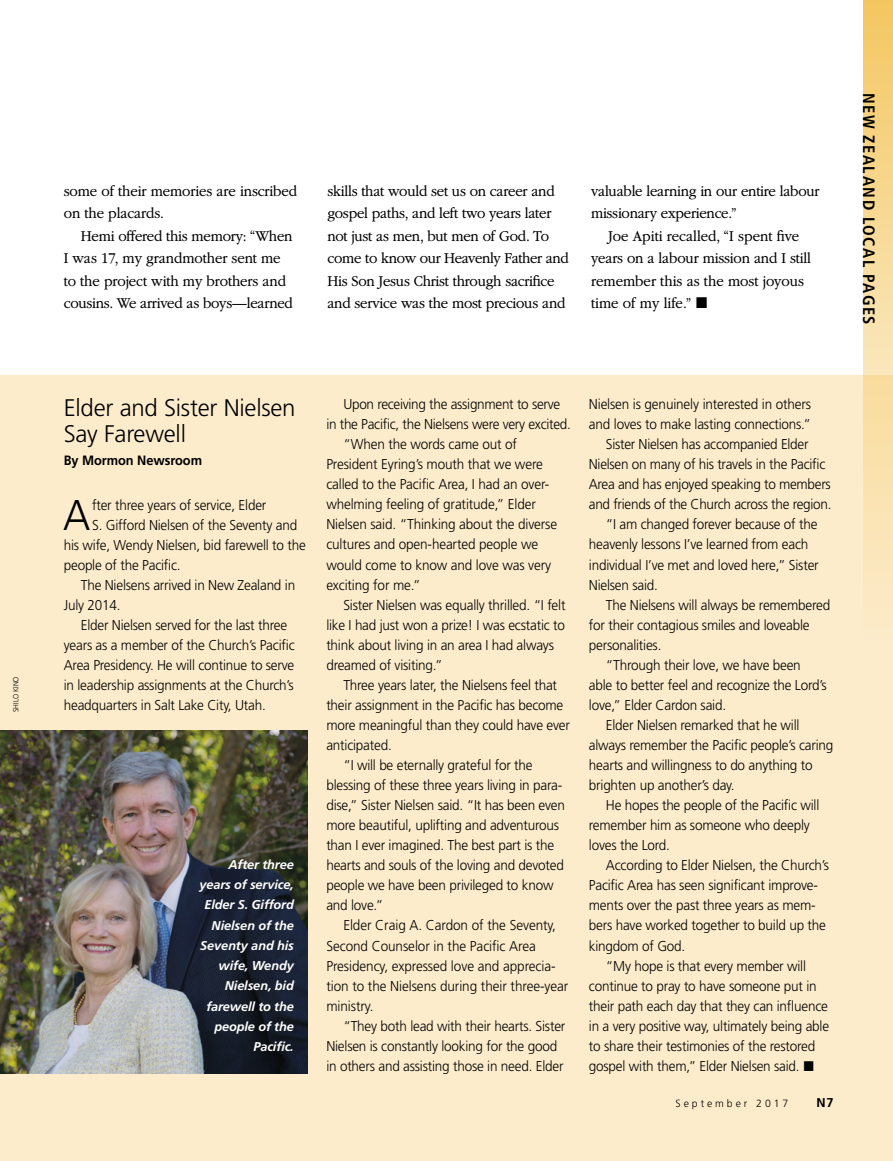
<style>
.page{position:relative;width:893px;height:1161px;background:#fff}
.page>*{position:absolute;margin:0;border:0;box-sizing:border-box;transform-origin:0 0}
.QUOTE_para_first_NEW{font:300 42.9px "Frutigerlds Lat";color:#000;scale:.95 1}
.TOPIC-1_title_NEWS_m{font:300 24px/25.5px "Frutigerlds Lat";letter-spacing:-.01em;color:#000}
.Section_title__maste{font:700 condensed 16.5px "Frutigerlds Lat";letter-spacing:.09em;color:#000}
.ARTCL_para_NEWS{font:300 15.75px/22.5px "Garamondlds Lat Plus";letter-spacing:-.02em;color:#000;scale:.95 1}
.Quote_para_NEWS{font:300 14.25px/20.1px "Frutigerlds Lat";letter-spacing:-.015em;color:#000;scale:.95 1}
.QUOTE_para_first_NEW-2{font:300 14.25px "Frutigerlds Lat";letter-spacing:-.015em;color:#000;scale:.95 1}
.ARTCL-BY_para_first{font:700 13.5px "Frutigerlds Lat";letter-spacing:-.005em;color:#000;scale:.95 1}
.FIGimg_CAP_para_NEWS{font:italic 700 12.75px/20.2px "Frutigerlds Lat";letter-spacing:-.01em;color:#fff;text-align:right}
.t1{font:700 12.75px "Frutigerlds Lat";color:#000}
.t2{font:300 10.5px "Frutigerlds Lat";letter-spacing:.28em;color:#000}
.FIGimg-CRDT_para_FL{font:300 7.5px "Frutigerlds Lat";letter-spacing:-.01em;color:#000;scale:.95 1}
</style>
<div class="page">
<div style="left:0;top:376px;width:893px;height:785px;background:#fdeccb"></div>
<svg style="left:863px;top:0;width:30px;height:585px;background:#f8da99"></svg>
<img style="left:0;top:730px;width:308px;height:343px">
<p class="FIGimg-CRDT_para_FL" style="left:10px;top:712px;width:39px;rotate:-90deg">SHILO KINO</p>
<p class="ARTCL_para_NEWS" style="left:64px;top:179px;width:247px">some of their memories are inscribed on the placards.</p>
<p class="ARTCL_para_NEWS" style="left:64px;top:224px;width:243px;text-indent:17px">Hemi offered this memory: “When I was 17, my grandmother sent me to the project with my brothers and cousins. We arrived as boys—learned</p>
<p class="ARTCL_para_NEWS" style="left:327px;top:179px;width:255px">skills that would set us on career and gospel paths, and left two years later not just as men, but men of God. To come to know our Heavenly Father and His Son Jesus Christ through sacrifice and service was the most precious and</p>
<p class="ARTCL_para_NEWS" style="left:591px;top:179px;width:242px">valuable learning in our entire labour missionary experience.”</p>
<p class="ARTCL_para_NEWS" style="left:591px;top:224px;width:233px;text-indent:17px">Joe Apiti recalled, “I spent five years on a labour mission and I still remember this as the most joyous time of my life.” ◼</p>
<p class="TOPIC-1_title_NEWS_m" style="left:64px;top:395px;width:233px">Elder and Sister Nielsen<br>Say Farewell</p>
<p class="ARTCL-BY_para_first" style="left:64px;top:450px;width:147px">By Mormon Newsroom</p>
<p class="QUOTE_para_first_NEW" style="left:63px;top:484px;width:30px">A</p>
<p class="QUOTE_para_first_NEW-2" style="left:92px;top:495px;width:185px">fter three years of service, Elder</p>
<p class="QUOTE_para_first_NEW-2" style="left:92px;top:515px;width:218px">S. Gifford Nielsen of the Seventy and</p>
<p class="QUOTE_para_first_NEW-2" style="left:64px;top:535px;width:256px">his wife, Wendy Nielsen, bid farewell to the</p>
<p class="QUOTE_para_first_NEW-2" style="left:64px;top:555px;width:125px">people of the Pacific.</p>
<p class="Quote_para_NEWS" style="left:64px;top:575px;width:245px;text-indent:17px">The Nielsens arrived in New Zealand in<br>July 2014.</p>
<p class="Quote_para_NEWS" style="left:64px;top:615px;width:245px;text-indent:17px">Elder Nielsen served for the last three years as a member of the Church’s Pacific Area Presidency. He will continue to serve in leadership assignments at the Church’s headquarters in Salt Lake City, Utah.</p>
<p class="FIGimg_CAP_para_NEWS" style="left:199px;top:854px;width:96px">After three years of service,<br>Elder S. Gifford<br>Nielsen of the<br>Seventy and his wife, Wendy<br>Nielsen, bid farewell to the people of the<br>Pacific.</p>
<p class="Quote_para_NEWS" style="left:326px;top:394px;width:259px;text-align:center">Upon receiving the assignment to serve<br>in the Pacific, the Nielsens were very excited.</p>
<p class="Quote_para_NEWS" style="left:326px;top:434px;width:244px;text-indent:17px">“When the words came out of President Eyring’s mouth that we were called to the Pacific Area, I had an over&shy;whelming feeling of gratitude,” Elder Nielsen said. “Thinking about the diverse cultures and open-hearted people we would come to know and love was very exciting for me.”</p>
<p class="Quote_para_NEWS" style="left:326px;top:594px;width:253px;text-indent:17px">Sister Nielsen was equally thrilled. “I felt like I had just won a prize! I was ecstatic to think about living in an area I had always dreamed of visiting.”</p>
<p class="Quote_para_NEWS" style="left:326px;top:674px;width:258px;text-indent:17px">Three years later, the Nielsens feel that their assignment in the Pacific has become more meaningful than they could have ever anticipated.</p>
<p class="Quote_para_NEWS" style="left:326px;top:755px;width:253px;text-indent:17px">“I will be eternally grateful for the blessing of these three years living in para&shy;dise,” Sister Nielsen said. “It has been even more beautiful, uplifting and adventurous than I ever imagined. The best part is the hearts and souls of the loving and devoted people we have been privileged to know and love.”</p>
<p class="Quote_para_NEWS" style="left:326px;top:915px;width:256px;text-indent:17px">Elder Craig A. Cardon of the Seventy, Second Counselor in the Pacific Area Presidency, expressed love and apprecia&shy;tion to the Nielsens during their three-year ministry.</p>
<p class="Quote_para_NEWS" style="left:326px;top:1015px;width:253px;text-indent:17px">“They both lead with their hearts. Sister<br>Nielsen is constantly looking for the good in others and assisting those in need. Elder</p>
<p class="Quote_para_NEWS" style="left:589px;top:394px;width:235px">Nielsen is genuinely interested in others and loves to make lasting connections.”</p>
<p class="Quote_para_NEWS" style="left:589px;top:434px;width:257px;text-align:center">Sister Nielsen has accompanied Elder Nielsen on many of his travels in the Pacific Area and has enjoyed speaking to members and friends of the Church across the region.</p>
<p class="Quote_para_NEWS" style="left:589px;top:514px;width:243px;text-indent:17px">“I am changed forever because of the heavenly lessons I’ve learned from each individual I’ve met and loved here,” Sister Nielsen said.</p>
<p class="Quote_para_NEWS" style="left:589px;top:594px;width:256px;text-indent:17px">The Nielsens will always be remembered for their contagious smiles and loveable personalities.</p>
<p class="Quote_para_NEWS" style="left:589px;top:654px;width:252px;text-indent:17px">“Through their love, we have been able to better feel and recognize the Lord’s love,” Elder Cardon said.</p>
<p class="Quote_para_NEWS" style="left:589px;top:715px;width:259px;text-indent:17px">Elder Nielsen remarked that he will always remember the Pacific people’s caring hearts and willingness to do anything to brighten up another’s day.</p>
<p class="Quote_para_NEWS" style="left:589px;top:795px;width:244px;text-indent:17px">He hopes the people of the Pacific will remember him as someone who deeply loves the Lord.</p>
<p class="Quote_para_NEWS" style="left:589px;top:855px;width:254px;text-indent:17px">According to Elder Nielsen, the Church’s Pacific Area has seen significant improve&shy;ments over the past three years as mem&shy;bers have worked together to build up the kingdom of God.</p>
<p class="Quote_para_NEWS" style="left:589px;top:955px;width:254px;text-indent:17px">“My hope is that every member will continue to pray to have someone put in their path each day that they can influence in a very positive way, ultimately being able to share their testimonies of the restored gospel with them,” Elder Nielsen said. ◼</p>
<p class="t2" style="left:675px;top:1095px;width:114px">September 2017</p>
<p class="t1" style="left:816px;top:1092px;width:18px">N7</p>
<p class="Section_title__maste" style="left:881px;top:93px;width:233px;rotate:90deg">NEW ZEALAND LOCAL PAGES</p>
</div>
